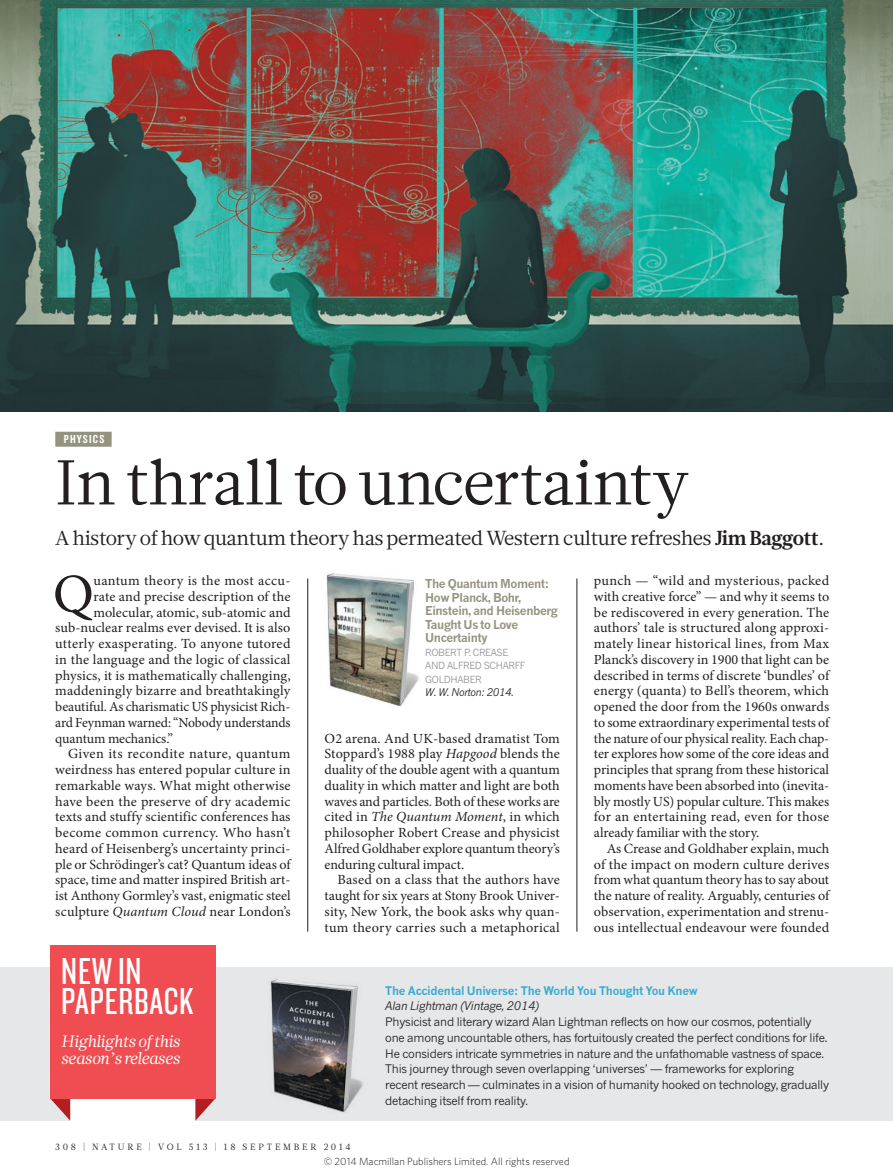
<style>
.page{position:relative;width:893px;height:1174px;background:#fff}
.page>*{position:absolute;margin:0;border:0;box-sizing:border-box;transform-origin:0 0}
.BOOKS_HEAD_42{font:63px "Glosa Math";letter-spacing:-.01em;color:#231f20}
.BODY_DROP_CAP{font:54.9px "Minion Pro";color:#231f20}
.t1{font:39px/30px "Knockout 28 Junior Feathrwt";letter-spacing:.02em;color:#fff}
.BOOKS_INTRO{font:20.25px "Glosa Math";letter-spacing:-.015em;color:#231f20}
.t2{font:italic 16.5px/16.5px "Glosa Math";letter-spacing:-.005em;color:#fff}
.BODY_INDENT{font:13.95px/15.8px "Minion Pro";color:#231f20;text-align:justify}
.BODY_DROP_CAP-2{font:13.95px "Minion Pro";letter-spacing:.005em;color:#231f20}
.BODY_DROP_CAP-3{font:13.95px "Minion Pro";letter-spacing:-.015em;color:#231f20}
.BODY_DROP_CAP-4{font:13.95px "Minion Pro";letter-spacing:.025em;color:#231f20}
.BOOK_TITLE{font:700 12px/13.5px "News Gothic MTOT";letter-spacing:-.035em;color:#95937f}
.SUBJECT_STRAP{font:12px "Knockout 49 Liteweight";letter-spacing:.1em;color:#fff}
.BOOKS_BRIEF_TEXT{font:11.7px/15.8px "News Gothic MTOT";letter-spacing:-.02em;color:#231f20}
.BOOKS_BRIEF_TITLE{font:700 11.7px "News Gothic MTOT";letter-spacing:-.02em;color:#38acd2}
.BOOKS_BRIEF_AUTHOR{font:italic 11.7px "News Gothic MTOT";letter-spacing:-.02em;color:#231f20}
.t3{font:300 10.5px "Whitney";color:#1d1d1b}
.BOOK_DETAILS{font:italic 10.5px "News Gothic MTOT";letter-spacing:-.035em;color:#231f20}
.BOOK_AUTHOR{font:9.75px/13.5px "News Gothic MTOT";letter-spacing:-.03em;color:#939598}
.t4{font:9px "Glosa Math";letter-spacing:.305em;color:#231f20}
.s1{font-weight:700}
.s2{font-style:italic}
</style>
<div class="page">
<div style="left:0;top:967px;width:70px;height:153px;background:#e6e7e9"></div>
<div style="left:195px;top:967px;width:698px;height:153px;background:#e6e7e9"></div>
<svg style="left:50px;top:1098px;width:20px;height:22px"></svg>
<svg style="left:195px;top:1098px;width:21px;height:22px"></svg>
<div style="left:50px;top:945px;width:166px;height:153px;background:#ef4d51"></div>
<img style="left:0;top:0;width:893px;height:412px">
<div style="left:55px;top:432px;width:57px;height:15px;background:#95937f"></div>
<img style="left:326px;top:573px;width:93px;height:134px">
<img style="left:327px;top:574px;width:86px;height:131px">
<img style="left:327px;top:576px;width:80px;height:129px">
<img style="left:270px;top:982px;width:93px;height:131px">
<img style="left:271px;top:979px;width:86px;height:132px">
<img style="left:271px;top:982px;width:80px;height:129px">
<hr style="left:577px;top:578px;width:1px;height:353px;background:#231f20">
<hr style="left:307px;top:578px;width:1px;height:353px;background:#231f20">
<p class="SUBJECT_STRAP" style="left:64px;top:431px;width:42px">PHYSICS</p>
<p class="BOOKS_HEAD_42" style="left:55px;top:441px;width:635px">In thrall to uncertainty</p>
<p class="BOOKS_INTRO" style="left:55px;top:525px;width:771px">A history of how quantum theory has permeated Western culture refreshes <span class="s1">Jim Baggott</span>.</p>
<p class="BODY_DROP_CAP" style="left:53px;top:557px;width:42px">Q</p>
<p class="BODY_DROP_CAP-4" style="left:93px;top:571px;width:199px">uantum theory is the most accu-</p>
<p class="BODY_DROP_CAP-2" style="left:93px;top:587px;width:199px">rate and precise description of the</p>
<p class="BODY_DROP_CAP-2" style="left:93px;top:602px;width:199px">molecular, atomic, sub-atomic and</p>
<p class="BODY_DROP_CAP-2" style="left:55px;top:618px;width:237px">sub-nuclear realms ever devised. It is also</p>
<p class="BODY_DROP_CAP-2" style="left:55px;top:634px;width:237px">utterly exasperating. To anyone tutored</p>
<p class="BODY_DROP_CAP-2" style="left:55px;top:650px;width:237px">in the language and the logic of classical</p>
<p class="BODY_DROP_CAP-2" style="left:55px;top:665px;width:237px">physics, it is mathematically challenging,</p>
<p class="BODY_DROP_CAP-2" style="left:55px;top:681px;width:237px">maddeningly bizarre and breathtakingly</p>
<p class="BODY_DROP_CAP-2" style="left:55px;top:697px;width:237px">beautiful. As charismatic US physicist Rich-</p>
<p class="BODY_DROP_CAP-3" style="left:55px;top:713px;width:237px">ard Feynman warned: “Nobody understands</p>
<p class="BODY_DROP_CAP-2" style="left:55px;top:728px;width:119px">quantum mechanics.”</p>
<p class="BODY_INDENT" style="left:55px;top:746px;width:237px;text-indent:13px">Given its recondite nature, quantum weirdness has entered popular culture in remarkable ways. What might otherwise have been the preserve of dry academic texts and stuffy scientific conferences has become common currency. Who hasn’t heard of Heisenberg’s uncertainty princi&shy;ple or Schrödinger’s cat? Quantum ideas of space, time and matter inspired British art&shy;ist Anthony Gormley’s vast, enigmatic steel sculpture <span class="s2">Quantum Cloud</span> near London’s</p>
<p class="t1" style="left:61px;top:955px;width:134px">NEW IN<br>PAPERBACK</p>
<p class="t2" style="left:61px;top:1033px;width:120px">Highlights of this season’s releases</p>
<p class="BOOK_TITLE" style="left:425px;top:577px;width:134px">The Quantum Moment:<br>How Planck, Bohr,<br>Einstein, and Heisenberg<br>Taught Us to Love<br>Uncertainty</p>
<p class="BOOK_AUTHOR" style="left:425px;top:645px;width:102px">ROBERT P. CREASE<br>AND ALFRED SCHARFF<br>GOLDHABER</p>
<p class="BOOK_DETAILS" style="left:425px;top:686px;width:90px">W. W. Norton: 2014.</p>
<p class="BODY_INDENT" style="left:325px;top:730px;width:237px">O2 arena. And UK-based dramatist Tom Stoppard’s 1988 play <span class="s2">Hapgood</span> blends the duality of the double agent with a quantum duality in which matter and light are both waves and particles. Both of these works are cited in <span class="s2">The Quantum Moment</span>, in which philosopher Robert Crease and physicist Alfred Goldhaber explore quantum theory’s enduring cultural impact.</p>
<p class="BODY_INDENT" style="left:325px;top:872px;width:237px;text-indent:13px">Based on a class that the authors have taught for six years at Stony Brook Univer&shy;sity, New York, the book asks why quan&shy;tum theory carries such a metaphorical</p>
<p class="BODY_INDENT" style="left:594px;top:573px;width:237px">punch — “wild and mysterious, packed with creative force” — and why it seems to be rediscovered in every generation. The authors’ tale is structured along approxi&shy;mately linear historical lines, from Max Planck’s discovery in 1900 that light can be described in terms of discrete ‘bundles’ of energy (quanta) to Bell’s theorem, which opened the door from the 1960s onwards to some extraordinary experimental tests of the nature of our physical reality. Each chap&shy;ter explores how some of the core ideas and principles that sprang from these historical moments have been absorbed into (inevita&shy;bly mostly US) popular culture. This makes for an entertaining read, even for those already familiar with the story.</p>
<p class="BODY_INDENT" style="left:594px;top:840px;width:237px;text-indent:13px">As Crease and Goldhaber explain, much of the impact on modern culture derives from what quantum theory has to say about the nature of reality. Arguably, centuries of observation, experimentation and strenu&shy;ous intellectual endeavour were founded</p>
<p class="BOOKS_BRIEF_TITLE" style="left:385px;top:983px;width:314px">The Accidental Universe: The World You Thought You Knew</p>
<p class="BOOKS_BRIEF_AUTHOR" style="left:385px;top:999px;width:155px">Alan Lightman (Vintage, 2014)</p>
<p class="BOOKS_BRIEF_TEXT" style="left:385px;top:1014px;width:445px">Physicist and literary wizard Alan Lightman reflects on how our cosmos, potentially one among uncountable others, has fortuitously created the perfect conditions for life.<br>He considers intricate symmetries in nature and the unfathomable vastness of space.<br>This journey through seven overlapping ‘universes’ — frameworks for exploring recent research — culminates in a vision of humanity hooked on technology, gradually detaching itself from reality.</p>
<p class="t4" style="left:55px;top:1141px;width:297px">308 | NATURE | VOL 513 | 18 SEPTEMBER 2014</p>
<p class="t3" style="left:324px;top:1154px;width:247px">© 2014 Macmillan Publishers Limited. All rights reserved</p>
</div>
